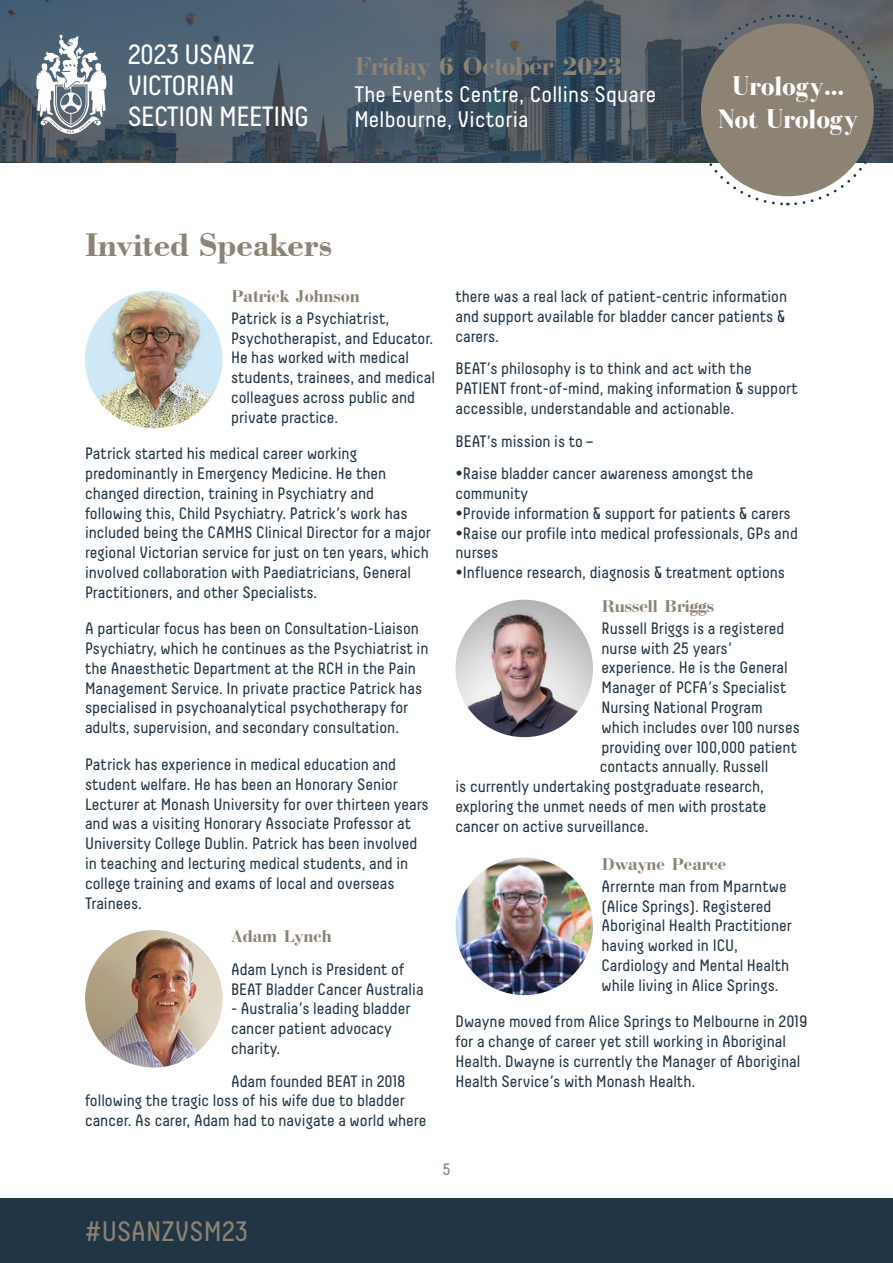
<style>
.page{position:relative;width:893px;height:1263px;background:#fff}
.page>*{position:absolute;margin:0;border:0;box-sizing:border-box;transform-origin:0 0}
.t1{font:700 34.5px "Bodoni BT";letter-spacing:-.01em;color:#8c8374}
.t2{font:28.05px "Decima";color:#8c8374}
.t3{font:27.75px/31px "Decima";letter-spacing:-.02em;color:#fff}
.t4{font:700 27.45px/32.8px "Bodoni FLF";color:#fff;text-align:center}
.t5{font:27px "Bodoni Bold Cyrillic";letter-spacing:-.02em;color:#8c8374}
.t6{font:22.5px/24.3px "Decima";letter-spacing:.01em;color:#fff}
.t7{font:18px "Bodoni Bold Cyrillic";color:#8c8374}
.t8{font:16.5px/19.8px "Decima";color:#213544}
.t9{font:16.5px "Decima";color:#8c8374}
</style>
<div class="page">
<svg style="left:0;top:0;width:893px;height:163px;background:#4a5a68"></svg>
<div style="left:0;top:1198px;width:893px;height:65px;background:#213544"></div>
<svg style="left:690px;top:13px;width:194px;height:193px;background:#8d8982"></svg>
<svg style="left:36px;top:35px;width:71px;height:99px"></svg>
<img style="left:455px;top:600px;width:138px;height:137px;border-radius:69px">
<img style="left:455px;top:858px;width:138px;height:137px;border-radius:69px">
<img style="left:85px;top:291px;width:138px;height:137px;border-radius:69px">
<img style="left:85px;top:930px;width:138px;height:137px;border-radius:69px">
<h3 class="t3" style="left:128px;top:39px;width:183px">2023 USANZ<br>VICTORIAN<br>SECTION MEETING</h3>
<h3 class="t5" style="left:354px;top:53px;width:270px">Friday 6 October 2023</h3>
<h3 class="t6" style="left:354px;top:82px;width:303px">The Events Centre, Collins Square<br>Melbourne, Victoria</h3>
<h1 class="t1" style="left:85px;top:223px;width:248px">Invited Speakers</h1>
<h3 class="t4" style="left:718px;top:71px;width:141px">Urology…<br>Not Urology</h3>
<p class="t7" style="left:231px;top:287px;width:130px">Patrick Johnson</p>
<p class="t8" style="left:231px;top:308px;width:205px">Patrick is a Psychiatrist,<br>Psychotherapist, and Educator.<br>He has worked with medical students, trainees, and medical colleagues across public and private practice.</p>
<p class="t8" style="left:85px;top:443px;width:347px">Patrick started his medical career working predominantly in Emergency Medicine. He then changed direction, training in Psychiatry and following this, Child Psychiatry. Patrick’s work has included being the CAMHS Clinical Director for a major regional Victorian service for just on ten years, which involved collaboration with Paediatricians, General Practitioners, and other Specialists.</p>
<p class="t8" style="left:85px;top:618px;width:345px">A particular focus has been on Consultation-Liaison Psychiatry, which he continues as the Psychiatrist in the Anaesthetic Department at the RCH in the Pain Management Service. In private practice Patrick has specialised in psychoanalytical psychotherapy for adults, supervision, and secondary consultation.</p>
<p class="t8" style="left:85px;top:754px;width:345px">Patrick has experience in medical education and student welfare. He has been an Honorary Senior Lecturer at Monash University for over thirteen years and was a visiting Honorary Associate Professor at University College Dublin. Patrick has been involved in teaching and lecturing medical students, and in college training and exams of local and overseas Trainees.</p>
<p class="t7" style="left:231px;top:927px;width:102px">Adam Lynch</p>
<p class="t8" style="left:231px;top:959px;width:194px">Adam Lynch is President of<br>BEAT Bladder Cancer Australia</p>
<p class="t8" style="left:231px;top:999px;width:181px">- Australia’s leading bladder cancer patient advocacy charity.</p>
<p class="t8" style="left:85px;top:1071px;width:343px;text-indent:146px">Adam founded BEAT in 2018 following the tragic loss of his wife due to bladder cancer. As carer, Adam had to navigate a world where</p>
<p class="t8" style="left:455px;top:287px;width:333px">there was a real lack of patient-centric information and support available for bladder cancer patients &amp; carers.</p>
<p class="t8" style="left:455px;top:359px;width:344px">BEAT’s philosophy is to think and act with the<br>PATIENT front-of-mind, making information &amp; support accessible, understandable and actionable.</p>
<p class="t8" style="left:455px;top:431px;width:139px">BEAT’s mission is to –</p>
<p class="t8" style="left:455px;top:463px;width:299px">•Raise bladder cancer awareness amongst the community</p>
<p class="t8" style="left:455px;top:503px;width:337px">•Provide information &amp; support for patients &amp; carers</p>
<p class="t8" style="left:455px;top:523px;width:344px">•Raise our profile into medical professionals, GPs and nurses</p>
<p class="t8" style="left:455px;top:562px;width:331px">•Influence research, diagnosis &amp; treatment options</p>
<p class="t7" style="left:601px;top:597px;width:114px">Russell Briggs</p>
<p class="t8" style="left:601px;top:618px;width:184px">Russell Briggs is a registered</p>
<p class="t8" style="left:601px;top:638px;width:132px">nurse with 25 years’</p>
<p class="t8" style="left:601px;top:658px;width:188px">experience. He is the General</p>
<p class="t8" style="left:601px;top:677px;width:186px">Manager of PCFA’s Specialist</p>
<p class="t8" style="left:601px;top:697px;width:163px">Nursing National Program</p>
<p class="t8" style="left:601px;top:717px;width:200px">which includes over 100 nurses</p>
<p class="t8" style="left:601px;top:737px;width:197px">providing over 100,000 patient</p>
<p class="t8" style="left:600px;top:757px;width:170px">contacts annually. Russell</p>
<p class="t8" style="left:455px;top:776px;width:310px">is currently undertaking postgraduate research,</p>
<p class="t8" style="left:455px;top:796px;width:312px">exploring the unmet needs of men with prostate</p>
<p class="t8" style="left:455px;top:816px;width:195px">cancer on active surveillance.</p>
<p class="t7" style="left:601px;top:855px;width:126px">Dwayne Pearce</p>
<p class="t8" style="left:601px;top:876px;width:192px">Arrernte man from Mparntwe (Alice Springs). Registered<br>Aboriginal Health Practitioner having worked in ICU,<br>Cardiology and Mental Health while living in Alice Springs.</p>
<p class="t8" style="left:455px;top:1011px;width:354px">Dwayne moved from Alice Springs to Melbourne in 2019 for a change of career yet still working in Aboriginal Health. Dwayne is currently the Manager of Aboriginal Health Service’s with Monash Health.</p>
<p class="t9" style="left:442px;top:1159px;width:10px">5</p>
<h2 class="t2" style="left:84px;top:1216px;width:165px">#USANZVSM23</h2>
</div>
